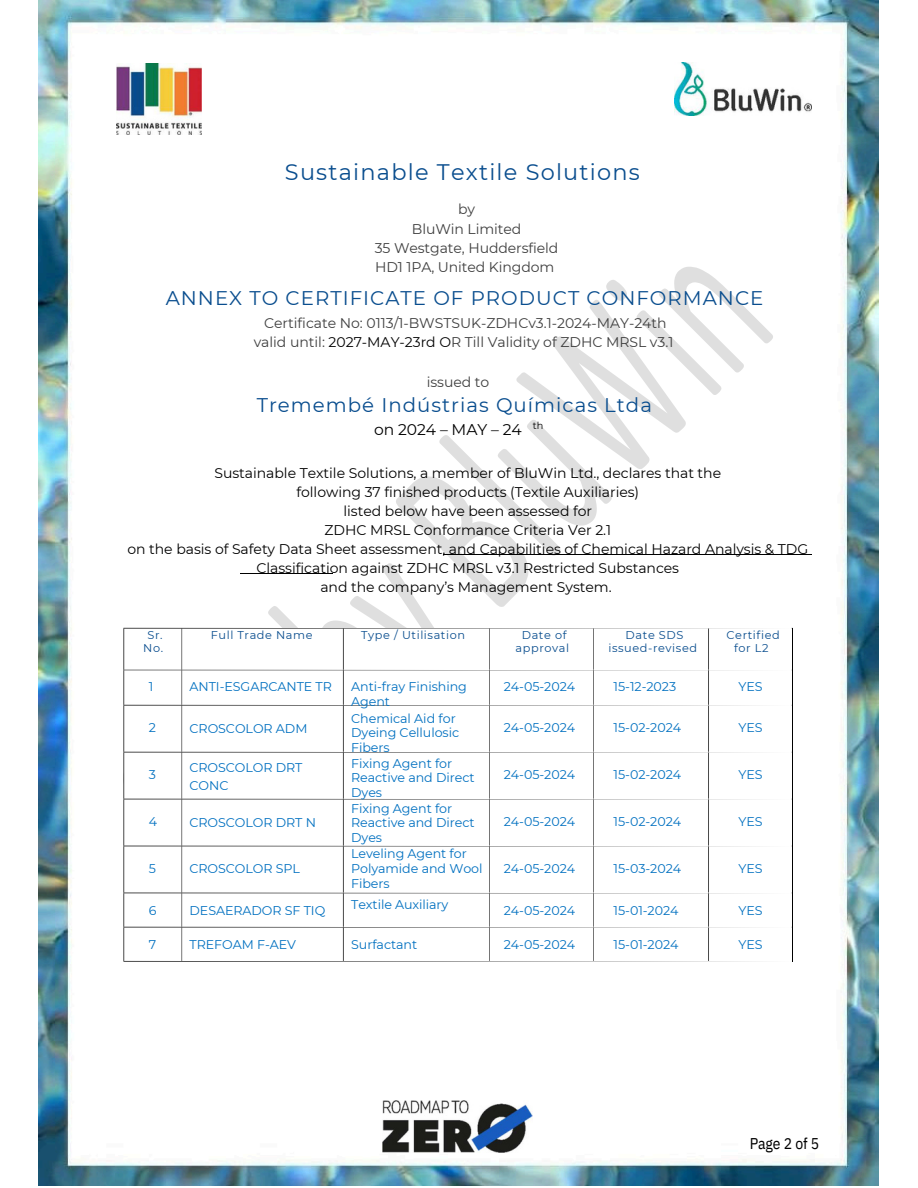
<style>
.page{position:relative;width:918px;height:1188px;background:#fff}
.page>*{position:absolute;margin:0;border:0;box-sizing:border-box;transform-origin:0 0}
.t1{font:22.5px "Montserrat";letter-spacing:.055em;color:#094d8e}
.t2{font:19.8px "Montserrat";letter-spacing:.05em;color:#094d8e}
.t3{font:15.6px "Montserrat";letter-spacing:-.005em;color:#000}
.t4{font:15.6px "IBM Plex Sans Cond";letter-spacing:-.005em;color:#000}
.t5{font:13.95px/19.2px "Montserrat";letter-spacing:-.005em;color:#000;text-align:center}
.t6{font:13.95px/19.2px "Montserrat";color:#3f3f3f;text-align:center}
.t7{font:12.6px/15px "Montserrat";letter-spacing:-.005em;color:#0070c0}
.t8{font:11.25px/13.5px "Montserrat";letter-spacing:.05em;color:#094d8e;text-align:center}
.t9{font:9.75px "Montserrat";color:#000}
.s1{color:#000}
</style>
<div class="page">
<img style="left:39px;top:0;width:839px;height:1186px">
<img style="left:383px;top:1100px;width:149px;height:52px">
<img style="left:675px;top:63px;width:137px;height:53px">
<img style="left:116px;top:63px;width:86px;height:72px">
<hr style="left:443px;top:554px;width:368px;height:1px;background:#000">
<div style="left:124px;top:846px;width:58px;height:47px;background:#fff"></div>
<div style="left:182px;top:846px;width:161px;height:47px;background:#fff"></div>
<div style="left:351px;top:877px;width:131px;height:16px;background:#fff"></div>
<div style="left:490px;top:846px;width:104px;height:47px;background:#fff"></div>
<div style="left:594px;top:846px;width:114px;height:47px;background:#fff"></div>
<div style="left:709px;top:846px;width:83px;height:47px;background:#fff"></div>
<svg style="left:123px;top:267px;width:670px;height:617px"></svg>
<hr style="left:123px;top:846px;width:1px;height:47px;background:#000">
<hr style="left:182px;top:846px;width:1px;height:47px;background:#000">
<hr style="left:343px;top:846px;width:1px;height:47px;background:#000">
<hr style="left:489px;top:846px;width:1px;height:47px;background:#000">
<hr style="left:593px;top:846px;width:1px;height:47px;background:#000">
<hr style="left:708px;top:846px;width:1px;height:47px;background:#000">
<hr style="left:792px;top:846px;width:1px;height:47px;background:#000">
<div style="left:124px;top:893px;width:58px;height:34px;background:#fff"></div>
<div style="left:182px;top:893px;width:161px;height:34px;background:#fff"></div>
<div style="left:344px;top:893px;width:145px;height:34px;background:#fff"></div>
<div style="left:490px;top:893px;width:104px;height:34px;background:#fff"></div>
<div style="left:594px;top:893px;width:114px;height:34px;background:#fff"></div>
<div style="left:709px;top:893px;width:83px;height:34px;background:#fff"></div>
<svg style="left:124px;top:893px;width:668px;height:1px"></svg>
<hr style="left:123px;top:893px;width:1px;height:34px;background:#000">
<hr style="left:182px;top:893px;width:1px;height:34px;background:#000">
<hr style="left:343px;top:893px;width:1px;height:34px;background:#000">
<hr style="left:489px;top:893px;width:1px;height:34px;background:#000">
<hr style="left:593px;top:893px;width:1px;height:34px;background:#000">
<hr style="left:708px;top:893px;width:1px;height:34px;background:#000">
<hr style="left:792px;top:893px;width:1px;height:34px;background:#000">
<div style="left:124px;top:927px;width:58px;height:34px;background:#fff"></div>
<div style="left:182px;top:927px;width:161px;height:34px;background:#fff"></div>
<div style="left:344px;top:927px;width:145px;height:34px;background:#fff"></div>
<div style="left:490px;top:927px;width:104px;height:34px;background:#fff"></div>
<div style="left:594px;top:927px;width:114px;height:34px;background:#fff"></div>
<div style="left:709px;top:927px;width:83px;height:34px;background:#fff"></div>
<svg style="left:124px;top:927px;width:668px;height:1px"></svg>
<hr style="left:123px;top:927px;width:1px;height:34px;background:#000">
<hr style="left:182px;top:927px;width:1px;height:34px;background:#000">
<hr style="left:343px;top:927px;width:1px;height:34px;background:#000">
<hr style="left:489px;top:927px;width:1px;height:34px;background:#000">
<hr style="left:593px;top:927px;width:1px;height:34px;background:#000">
<hr style="left:708px;top:927px;width:1px;height:34px;background:#000">
<hr style="left:792px;top:927px;width:1px;height:34px;background:#000">
<div style="left:124px;top:962px;width:58px;height:19px;background:#fff"></div>
<div style="left:182px;top:962px;width:161px;height:19px;background:#fff"></div>
<div style="left:343px;top:962px;width:146px;height:19px;background:#fff"></div>
<div style="left:489px;top:962px;width:105px;height:19px;background:#fff"></div>
<div style="left:594px;top:962px;width:115px;height:19px;background:#fff"></div>
<div style="left:709px;top:962px;width:83px;height:19px;background:#fff"></div>
<svg style="left:123px;top:961px;width:670px;height:1px"></svg>
<h1 class="t1" style="left:285px;top:158px;width:356px">Sustainable Textile Solutions</h1>
<h1 class="t6" style="left:375px;top:200px;width:185px">by<br>BluWin Limited<br>35 Westgate, Huddersfield<br>HD1 1PA, United Kingdom</h1>
<h3 class="t2" style="left:166px;top:286px;width:599px">ANNEX TO CERTIFICATE OF PRODUCT CONFORMANCE</h3>
<h3 class="t6" style="left:254px;top:313px;width:421px">Certificate No: 0113/1-BWSTSUK-ZDHCv3.1-2024-MAY-24th valid until: <span class="s1">2027-MAY-23rd O</span>R Till Validity of ZDHC MRSL v3.1</h3>
<h3 class="t6" style="left:427px;top:372px;width:64px">issued to</h3>
<h3 class="t2" style="left:257px;top:393px;width:397px">Tremembé Indústrias Químicas Ltda</h3>
<p class="t9" style="left:533px;top:420px;width:12px">th</p>
<p class="t3" style="left:374px;top:420px;width:149px">on 2024 – MAY – 24</p>
<h2 class="t5" style="left:127px;top:463px;width:682px">Sustainable Textile Solutions, a member of BluWin Ltd., declares that the<br>following 37 finished products (Textile Auxiliaries)<br>listed below have been assessed for<br>ZDHC MRSL Conformance Criteria Ver 2.1<br>on the basis of Safety Data Sheet assessment, and Capabilities of Chemical Hazard Analysis &amp; TDG Classification against ZDHC MRSL v3.1 Restricted Substances<br>and the company’s Management System.</h2>
<h6 class="t8" style="left:143px;top:628px;width:21px">Sr.<br>No.</h6>
<h6 class="t8" style="left:211px;top:628px;width:103px">Full Trade Name</h6>
<h6 class="t8" style="left:361px;top:628px;width:106px">Type / Utilisation</h6>
<h6 class="t8" style="left:516px;top:628px;width:55px">Date of approval</h6>
<h6 class="t8" style="left:608px;top:628px;width:90px">Date SDS issued-revised</h6>
<h6 class="t8" style="left:727px;top:628px;width:55px">Certified for L2</h6>
<p class="t7" style="left:149px;top:679px;width:6px">1</p>
<p class="t7" style="left:149px;top:720px;width:9px">2</p>
<p class="t7" style="left:149px;top:767px;width:9px">3</p>
<p class="t7" style="left:149px;top:814px;width:10px">4</p>
<p class="t7" style="left:149px;top:861px;width:9px">5</p>
<p class="t7" style="left:149px;top:903px;width:9px">6</p>
<h4 class="t7" style="left:149px;top:937px;width:9px">7</h4>
<h5 class="t7" style="left:190px;top:679px;width:144px">ANTI-ESGARCANTE TR</h5>
<h5 class="t7" style="left:351px;top:679px;width:117px">Anti-fray Finishing<br>Agent</h5>
<h5 class="t7" style="left:351px;top:711px;width:133px">Chemical Aid for<br>Dyeing Cellulosic<br>Fibers<br>Fixing Agent for<br>Reactive and Direct<br>Dyes<br>Fixing Agent for<br>Reactive and Direct<br>Dyes<br>Leveling Agent for<br>Polyamide and Wool</h5>
<h5 class="t7" style="left:351px;top:873px;width:99px;line-height:21.3px">Fibers<br>Textile Auxiliary</h5>
<h5 class="t7" style="left:351px;top:937px;width:68px">Surfactant</h5>
<h5 class="t7" style="left:504px;top:679px;width:73px">24-05-2024</h5>
<h5 class="t7" style="left:504px;top:720px;width:73px">24-05-2024</h5>
<h5 class="t7" style="left:504px;top:767px;width:73px">24-05-2024</h5>
<h5 class="t7" style="left:504px;top:814px;width:73px">24-05-2024</h5>
<h5 class="t7" style="left:504px;top:861px;width:73px">24-05-2024</h5>
<h5 class="t7" style="left:504px;top:903px;width:73px">24-05-2024</h5>
<h5 class="t7" style="left:504px;top:937px;width:73px">24-05-2024</h5>
<h5 class="t7" style="left:614px;top:679px;width:64px">15-12-2023</h5>
<h4 class="t7" style="left:614px;top:720px;width:69px">15-02-2024</h4>
<h4 class="t7" style="left:614px;top:767px;width:69px">15-02-2024</h4>
<h4 class="t7" style="left:614px;top:814px;width:69px">15-02-2024</h4>
<h4 class="t7" style="left:614px;top:861px;width:69px">15-03-2024</h4>
<h4 class="t7" style="left:614px;top:903px;width:67px">15-01-2024</h4>
<h4 class="t7" style="left:614px;top:937px;width:67px">15-01-2024</h4>
<p class="t7" style="left:738px;top:679px;width:26px">YES</p>
<h4 class="t7" style="left:738px;top:720px;width:26px">YES</h4>
<h5 class="t7" style="left:738px;top:767px;width:26px">YES</h5>
<h5 class="t7" style="left:738px;top:814px;width:26px">YES</h5>
<h5 class="t7" style="left:738px;top:861px;width:26px">YES</h5>
<h4 class="t7" style="left:738px;top:903px;width:26px">YES</h4>
<p class="t7" style="left:738px;top:937px;width:26px">YES</p>
<h4 class="t7" style="left:190px;top:721px;width:119px">CROSCOLOR ADM</h4>
<h4 class="t7" style="left:190px;top:759px;width:114px;line-height:18px">CROSCOLOR DRT<br>CONC</h4>
<h4 class="t7" style="left:190px;top:815px;width:128px">CROSCOLOR DRT N</h4>
<h4 class="t7" style="left:190px;top:861px;width:112px">CROSCOLOR SPL</h4>
<h4 class="t7" style="left:190px;top:903px;width:137px">DESAERADOR SF TIQ</h4>
<h5 class="t7" style="left:190px;top:937px;width:108px">TREFOAM F-AEV</h5>
<h3 class="t4" style="left:750px;top:1133px;width:71px">Page 2 of 5</h3>
</div>
